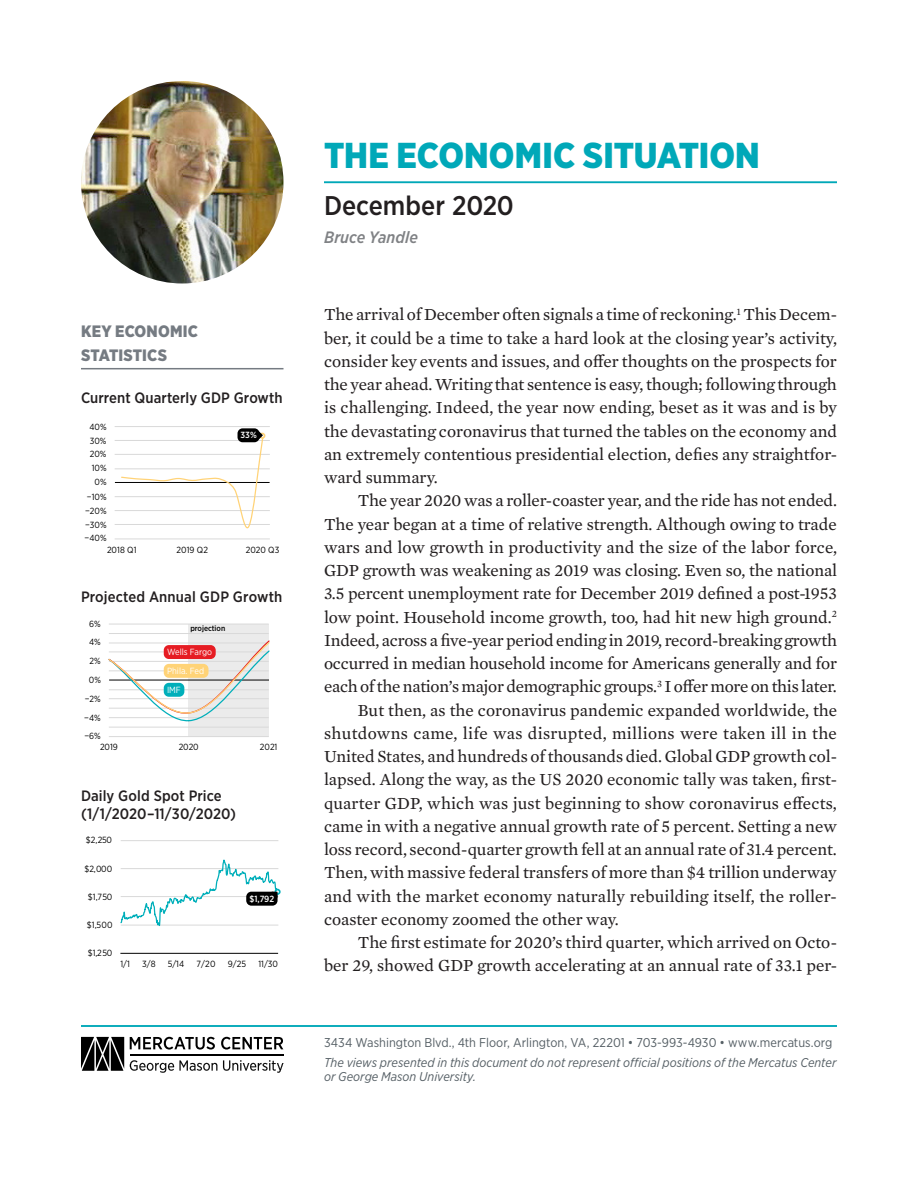
<style>
.page{position:relative;width:918px;height:1188px;background:#fff}
.page>*{position:absolute;margin:0;border:0;box-sizing:border-box;transform-origin:0 0}
.t1{font:900 36px "Gotham Narrow";letter-spacing:.005em;color:#00a8b8}
.t2{font:500 27px "Gotham Narrow";color:#231f20}
.t3{font:17.25px/23.2px "Mercury Text G2";color:#231f20;text-align:justify}
.t4{font:17.25px "Mercury Text G2";letter-spacing:.02em;color:#231f20}
.t5{font:900 16.5px/24px "Gotham Narrow";letter-spacing:.01em;color:#757b82}
.t6{font:italic 500 16.5px "Gotham Narrow";letter-spacing:.005em;color:#808285}
.t7{font:500 15px/18px "Gotham Narrow";letter-spacing:.005em;color:#231f20}
.t8{font:italic 12.75px/13.5px "Gotham Narrow";color:#555f65}
.t9{font:12.75px "Gotham Narrow";color:#555f65}
.t10{font:9px "Gotham Narrow";color:#000}
.t11{font:500 9px "Gotham Narrow";color:#fff}
.t12{font:8.85px "Gotham Narrow";letter-spacing:-.005em;color:#000}
.t13{font:8.85px/18.9px "Gotham Narrow";color:#fff}
.t14{font:500 8.85px "Gotham Narrow";color:#fff}
.t15{font:500 7.8px "Gotham Narrow";color:#000}
</style>
<div class="page">
<hr style="left:324px;top:181px;width:513px;height:2px;background:#00a8b8">
<hr style="left:81px;top:1025px;width:756px;height:2px;background:#00a8b8">
<hr style="left:81px;top:368px;width:203px;height:1px;background:#757b82">
<hr style="left:115px;top:539px;width:155px;height:1px;background:#d9d9d9">
<hr style="left:115px;top:524px;width:155px;height:1px;background:#d9d9d9">
<hr style="left:115px;top:510px;width:155px;height:1px;background:#d9d9d9">
<hr style="left:115px;top:496px;width:155px;height:1px;background:#d9d9d9">
<hr style="left:115px;top:469px;width:155px;height:1px;background:#d9d9d9">
<hr style="left:115px;top:454px;width:155px;height:1px;background:#d9d9d9">
<hr style="left:115px;top:440px;width:155px;height:1px;background:#d9d9d9">
<hr style="left:115px;top:426px;width:155px;height:1px;background:#d9d9d9">
<hr style="left:115px;top:482px;width:155px;height:1px;background:#000">
<div style="left:238px;top:428px;width:22px;height:14px;background:#000;border-radius:5px"></div>
<svg style="left:120px;top:431px;width:145px;height:98px"></svg>
<div style="left:189px;top:680px;width:80px;height:57px;background:#ebebeb"></div>
<div style="left:189px;top:624px;width:80px;height:56px;background:#ebebeb"></div>
<hr style="left:109px;top:633px;width:160px;height:1px;background:#d9d9d9">
<hr style="left:109px;top:727px;width:160px;height:1px;background:#d9d9d9">
<hr style="left:109px;top:736px;width:160px;height:1px;background:#d9d9d9">
<hr style="left:109px;top:624px;width:160px;height:1px;background:#d9d9d9">
<svg style="left:108px;top:639px;width:162px;height:83px"></svg>
<div style="left:164px;top:645px;width:52px;height:14px;background:#e61c23;border-radius:5px"></div>
<div style="left:164px;top:664px;width:44px;height:14px;background:#ffd377;border-radius:5px"></div>
<div style="left:164px;top:683px;width:20px;height:14px;background:#00afba;border-radius:5px"></div>
<hr style="left:120px;top:953px;width:158px;height:1px;background:#000">
<div style="left:274px;top:889px;width:7px;height:6px;border:2px solid #00afba;border-radius:50%"></div>
<svg style="left:120px;top:840px;width:160px;height:86px"></svg>
<svg style="left:81px;top:1037px;width:43px;height:34px"></svg>
<svg style="left:130px;top:1037px;width:153px;height:13px"></svg>
<svg style="left:130px;top:1060px;width:153px;height:13px"></svg>
<hr style="left:130px;top:1054px;width:153px;height:1px;background:#000">
<img style="left:81px;top:81px;width:203px;height:203px;border-radius:101px">
<p class="t5" style="left:81px;top:319px;width:118px">KEY ECONOMIC<br>STATISTICS</p>
<p class="t7" style="left:81px;top:389px;width:203px">Current Quarterly GDP Growth</p>
<p class="t12" style="left:89px;top:421px;width:19px">40%</p>
<p class="t12" style="left:90px;top:435px;width:18px">30%</p>
<p class="t12" style="left:90px;top:449px;width:18px">20%</p>
<p class="t12" style="left:92px;top:463px;width:16px">10%</p>
<p class="t12" style="left:95px;top:477px;width:14px">0%</p>
<p class="t12" style="left:87px;top:491px;width:21px">−10%</p>
<p class="t12" style="left:85px;top:505px;width:23px">−20%</p>
<p class="t12" style="left:85px;top:519px;width:23px">−30%</p>
<p class="t12" style="left:85px;top:533px;width:23px">−40%</p>
<p class="t14" style="left:241px;top:430px;width:18px">33%</p>
<p class="t12" style="left:107px;top:544px;width:31px">2018 Q1</p>
<p class="t12" style="left:177px;top:544px;width:33px">2019 Q2</p>
<p class="t12" style="left:246px;top:544px;width:35px">2020 Q3</p>
<p class="t7" style="left:81px;top:587px;width:203px">Projected Annual GDP Growth</p>
<p class="t12" style="left:89px;top:618px;width:13px">6%</p>
<p class="t12" style="left:89px;top:637px;width:13px">4%</p>
<p class="t12" style="left:90px;top:656px;width:13px">2%</p>
<p class="t12" style="left:89px;top:674px;width:14px">0%</p>
<p class="t12" style="left:85px;top:693px;width:18px">−2%</p>
<p class="t12" style="left:84px;top:712px;width:18px">−4%</p>
<p class="t12" style="left:84px;top:730px;width:18px">−6%</p>
<p class="t15" style="left:190px;top:623px;width:36px">projection</p>
<p class="t13" style="left:167px;top:642px;width:47px">Wells Fargo<br>Phila. Fed<br>IMF</p>
<p class="t12" style="left:100px;top:742px;width:19px">2019</p>
<p class="t12" style="left:179px;top:742px;width:21px">2020</p>
<p class="t12" style="left:260px;top:742px;width:19px">2021</p>
<p class="t7" style="left:81px;top:786px;width:157px">Daily Gold Spot Price (1/1/2020–11/30/2020)</p>
<p class="t10" style="left:86px;top:834px;width:28px">$2,250</p>
<p class="t10" style="left:84px;top:863px;width:29px">$2,000</p>
<p class="t10" style="left:88px;top:891px;width:26px">$1,750</p>
<p class="t10" style="left:87px;top:919px;width:27px">$1,500</p>
<p class="t10" style="left:88px;top:947px;width:26px">$1,250</p>
<p class="t11" style="left:250px;top:893px;width:26px">$1,792</p>
<p class="t10" style="left:120px;top:959px;width:11px">1/1</p>
<p class="t10" style="left:142px;top:959px;width:15px">3/8</p>
<p class="t10" style="left:168px;top:959px;width:18px">5/14</p>
<p class="t10" style="left:197px;top:959px;width:20px">7/20</p>
<p class="t10" style="left:228px;top:959px;width:20px">9/25</p>
<p class="t10" style="left:258px;top:959px;width:21px">11/30</p>
<h1 class="t1" style="left:324px;top:132px;width:437px">THE ECONOMIC SITUATION</h1>
<h2 class="t2" style="left:324px;top:188px;width:191px">December 2020</h2>
<p class="t6" style="left:324px;top:226px;width:96px">Bruce Yandle</p>
<p class="t3" style="left:324px;top:302px;width:515px">The arrival of December often signals a time of reckoning.<sup>1</sup> This Decem&shy;ber, it could be a time to take a hard look at the closing year’s activity, consider key events and issues, and offer thoughts on the prospects for the year ahead. Writing that sentence is easy, though; following through is challenging. Indeed, the year now ending, beset as it was and is by the devastating coronavirus that turned the tables on the economy and an extremely contentious presidential election, defies any straightfor&shy;ward summary.</p>
<p class="t3" style="left:358px;top:488px;width:481px">The year 2020 was a roller-coaster year, and the ride has not ended.</p>
<p class="t3" style="left:324px;top:511px;width:514px">The year began at a time of relative strength. Although owing to trade</p>
<p class="t3" style="left:324px;top:534px;width:515px">wars and low growth in productivity and the size of the labor force,</p>
<p class="t3" style="left:324px;top:558px;width:515px">GDP growth was weakening as 2019 was closing. Even so, the national</p>
<p class="t3" style="left:324px;top:581px;width:514px">3.5 percent unemployment rate for December 2019 defined a post-1953</p>
<p class="t3" style="left:324px;top:604px;width:515px">low point. Household income growth, too, had hit new high ground.<sup>2</sup></p>
<p class="t3" style="left:324px;top:627px;width:514px">Indeed, across a five-year period ending in 2019, record-breaking growth</p>
<p class="t3" style="left:324px;top:651px;width:515px">occurred in median household income for Americans generally and for</p>
<p class="t3" style="left:324px;top:674px;width:514px">each of the nation’s major demographic groups.<sup>3</sup> I offer more on this later.</p>
<p class="t3" style="left:358px;top:697px;width:481px">But then, as the coronavirus pandemic expanded worldwide, the</p>
<p class="t4" style="left:324px;top:721px;width:514px">shutdowns came, life was disrupted, millions were taken ill in the</p>
<p class="t3" style="left:324px;top:744px;width:515px">United States, and hundreds of thousands died. Global GDP growth col-</p>
<p class="t3" style="left:324px;top:767px;width:514px">lapsed. Along the way, as the US 2020 economic tally was taken, first-</p>
<p class="t3" style="left:324px;top:790px;width:514px">quarter GDP, which was just beginning to show coronavirus effects,</p>
<p class="t3" style="left:324px;top:813px;width:514px">came in with a negative annual growth rate of 5 percent. Setting a new</p>
<p class="t3" style="left:324px;top:837px;width:514px">loss record, second-quarter growth fell at an annual rate of 31.4 percent.</p>
<p class="t3" style="left:324px;top:860px;width:514px">Then, with massive federal transfers of more than $4 trillion underway</p>
<p class="t3" style="left:324px;top:883px;width:514px">and with the market economy naturally rebuilding itself, the roller-</p>
<p class="t3" style="left:324px;top:906px;width:296px">coaster economy zoomed the other way.</p>
<p class="t3" style="left:358px;top:930px;width:481px">The first estimate for 2020’s third quarter, which arrived on Octo-</p>
<p class="t3" style="left:324px;top:953px;width:514px">ber 29, showed GDP growth accelerating at an annual rate of 33.1 per-</p>
<p class="t9" style="left:324px;top:1035px;width:510px">3434 Washington Blvd., 4th Floor, Arlington, VA, 22201 • 703-993-4930 • www.mercatus.org</p>
<p class="t8" style="left:324px;top:1056px;width:514px">The views presented in this document do not represent official positions of the Mercatus Center or George Mason University.</p>
</div>
